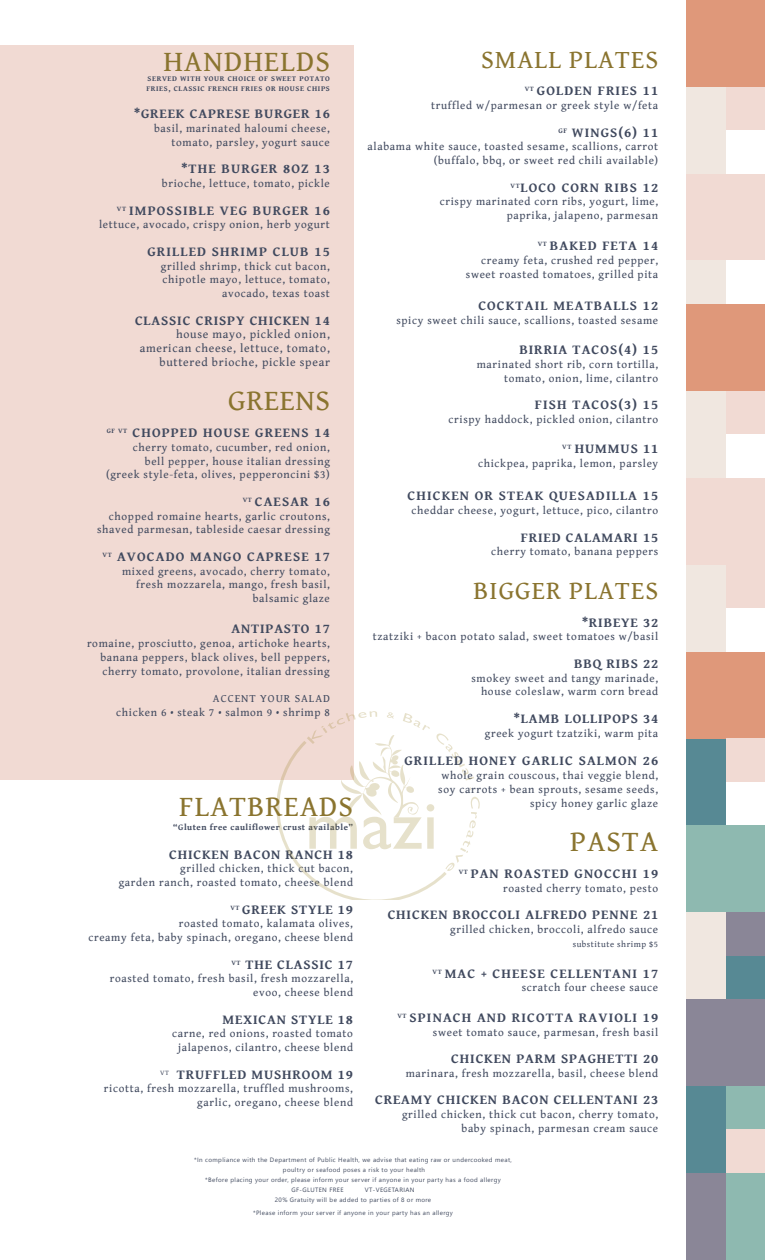
<style>
.page{position:relative;width:765px;height:1260px;background:#fff}
.page>*{position:absolute;margin:0;border:0;box-sizing:border-box;transform-origin:0 0}
.t1{font:29.75px "Gentium Book Basic";letter-spacing:.04em;color:#8a742f}
.t2{font:26.25px "Gentium Book Basic";letter-spacing:.04em;color:#8a742f}
.t3{font:700 13.75px "Gentium Book Basic";letter-spacing:.08em;color:#40495e}
.t4{font:700 13.75px "Gentium Book Basic";letter-spacing:.06em;color:#40495e}
.t5{font:11.88px/13.8px "Gentium Book Basic";letter-spacing:.06em;color:#40495e;text-align:right}
.t6{font:11.25px/13.8px "Gentium Book Basic";letter-spacing:.06em;color:#40495e;text-align:right}
.t7{font:700 8.75px "Gentium Book Basic";letter-spacing:.06em;color:#40495e}
.t8{font:8.75px "Gentium Book Basic";letter-spacing:.06em;color:#40495e}
.t9{font:700 7.5px/10px "Gentium Book Basic";letter-spacing:.08em;color:#40495e}
.t10{font:6.25px/10px "Leelawadee UI";letter-spacing:.06em;color:#40495e}
</style>
<div class="page">
<div style="left:0;top:45px;width:353px;height:735px;background:#f1dad3"></div>
<div style="left:686px;top:0;width:79px;height:87px;background:#df987a"></div>
<div style="left:686px;top:87px;width:40px;height:87px;background:#f0e7e0"></div>
<div style="left:726px;top:87px;width:39px;height:43px;background:#f1dad3"></div>
<div style="left:686px;top:174px;width:79px;height:87px;background:#f1dad3"></div>
<div style="left:686px;top:261px;width:40px;height:43px;background:#f0e7e0"></div>
<div style="left:686px;top:304px;width:79px;height:87px;background:#df987a"></div>
<div style="left:686px;top:391px;width:40px;height:87px;background:#f0e7e0"></div>
<div style="left:726px;top:391px;width:39px;height:43px;background:#f1dad3"></div>
<div style="left:686px;top:478px;width:79px;height:87px;background:#f1dad3"></div>
<div style="left:686px;top:565px;width:40px;height:87px;background:#f0e7e0"></div>
<div style="left:726px;top:565px;width:39px;height:43px;background:#f1dad3"></div>
<div style="left:686px;top:652px;width:79px;height:87px;background:#df987a"></div>
<div style="left:686px;top:739px;width:40px;height:87px;background:#578994"></div>
<div style="left:726px;top:739px;width:39px;height:43px;background:#f1dad3"></div>
<div style="left:686px;top:826px;width:79px;height:86px;background:#8eb9b0"></div>
<div style="left:686px;top:912px;width:40px;height:87px;background:#f0e7e0"></div>
<div style="left:726px;top:956px;width:39px;height:43px;background:#578994"></div>
<div style="left:726px;top:912px;width:39px;height:44px;background:#8a8697"></div>
<div style="left:686px;top:999px;width:79px;height:87px;background:#8a8697"></div>
<div style="left:686px;top:1086px;width:40px;height:87px;background:#578994"></div>
<div style="left:726px;top:1086px;width:39px;height:44px;background:#8eb9b0"></div>
<div style="left:726px;top:1130px;width:39px;height:43px;background:#f1dad3"></div>
<div style="left:686px;top:1173px;width:40px;height:87px;background:#8a8697"></div>
<div style="left:726px;top:1173px;width:39px;height:87px;background:#8eb9b0"></div>
<svg style="left:276px;top:711px;width:204px;height:189px"></svg>
<h1 class="t1" style="left:163px;top:39px;width:168px">HANDHELDS</h1>
<p class="t9" style="left:146px;top:73px;width:185px">SERVED WITH YOUR CHOICE OF SWEET POTATO<br>FRIES, CLASSIC FRENCH FRIES OR HOUSE CHIPS</p>
<p class="t4" style="left:134px;top:104px;width:197px">*GREEK CAPRESE BURGER 16</p>
<p class="t6" style="left:154px;top:121px;width:177px">basil, marinated haloumi cheese, tomato, parsley, yogurt sauce</p>
<p class="t3" style="left:182px;top:159px;width:150px">*THE BURGER 8OZ 13</p>
<p class="t6" style="left:162px;top:176px;width:169px">brioche, lettuce, tomato, pickle</p>
<p class="t3" style="left:117px;top:200px;width:214px"><sup>VT</sup> IMPOSSIBLE VEG BURGER 16</p>
<p class="t6" style="left:99px;top:218px;width:232px">lettuce, avocado, crispy onion, herb yogurt</p>
<p class="t3" style="left:147px;top:241px;width:184px">GRILLED SHRIMP CLUB 15</p>
<p class="t6" style="left:161px;top:259px;width:171px">grilled shrimp, thick cut bacon, chipotle mayo, lettuce, tomato, avocado, texas toast</p>
<p class="t4" style="left:135px;top:310px;width:196px">CLASSIC CRISPY CHICKEN 14</p>
<p class="t5" style="left:140px;top:327px;width:192px">house mayo, pickled onion, american cheese, lettuce, tomato, buttered brioche, pickle spear</p>
<h1 class="t1" style="left:228px;top:378px;width:103px">GREENS</h1>
<p class="t3" style="left:107px;top:422px;width:225px"><sup>GF</sup> <sup>VT</sup> CHOPPED HOUSE GREENS 14</p>
<p class="t6" style="left:106px;top:440px;width:225px">cherry tomato, cucumber, red onion,<br>bell pepper, house italian dressing<br>(greek style-feta, olives, pepperoncini $3)</p>
<p class="t3" style="left:243px;top:491px;width:89px"><sup>VT</sup> CAESAR 16</p>
<p class="t6" style="left:97px;top:509px;width:234px">chopped romaine hearts, garlic croutons, shaved parmesan, tableside caesar dressing</p>
<p class="t3" style="left:103px;top:546px;width:229px"><sup>VT</sup> AVOCADO MANGO CAPRESE 17</p>
<p class="t6" style="left:122px;top:564px;width:209px">mixed greens, avocado, cherry tomato, fresh mozzarela, mango, fresh basil, balsamic glaze</p>
<p class="t4" style="left:232px;top:619px;width:100px">ANTIPASTO 17</p>
<p class="t6" style="left:100px;top:636px;width:231px;text-align:justify;text-indent:-13px">romaine, prosciutto, genoa, artichoke hearts, banana peppers, black olives, bell peppers, cherry tomato, provolone, italian dressing</p>
<p class="t6" style="left:116px;top:691px;width:215px">ACCENT YOUR SALAD<br>chicken 6 • steak 7 • salmon 9 • shrimp 8</p>
<h1 class="t1" style="left:179px;top:784px;width:175px">FLATBREADS</h1>
<p class="t7" style="left:173px;top:820px;width:181px">“Gluten free cauliflower crust available”</p>
<p class="t4" style="left:169px;top:844px;width:185px">CHICKEN BACON RANCH 18</p>
<p class="t6" style="left:119px;top:861px;width:236px">grilled chicken, thick cut bacon,<br>garden ranch, roasted tomato, cheese blend</p>
<p class="t4" style="left:231px;top:899px;width:124px"><sup>VT</sup> GREEK STYLE 19</p>
<p class="t6" style="left:88px;top:916px;width:266px">roasted tomato, kalamata olives,<br>creamy feta, baby spinach, oregano, cheese blend</p>
<p class="t4" style="left:231px;top:954px;width:123px"><sup>VT</sup> THE CLASSIC 17</p>
<p class="t6" style="left:110px;top:971px;width:245px">roasted tomato, fresh basil, fresh mozzarella, evoo, cheese blend</p>
<p class="t4" style="left:223px;top:1009px;width:132px">MEXICAN STYLE 18</p>
<p class="t6" style="left:172px;top:1026px;width:182px;text-align:center">carne, red onions, roasted tomato jalapenos, cilantro, cheese blend</p>
<p class="t4" style="left:160px;top:1064px;width:194px"><sup>VT</sup> TRUFFLED MUSHROOM 19</p>
<p class="t6" style="left:104px;top:1081px;width:251px">ricotta, fresh mozzarella, truffled mushrooms, garlic, oregano, cheese blend</p>
<h2 class="t2" style="left:481px;top:40px;width:179px">SMALL PLATES</h2>
<p class="t3" style="left:525px;top:81px;width:135px"><sup>VT</sup> GOLDEN FRIES 11</p>
<p class="t6" style="left:431px;top:98px;width:229px">truffled w/parmesan or greek style w/feta</p>
<p class="t3" style="left:558px;top:122px;width:101px"><sup>GF</sup> WINGS(6) 11</p>
<p class="t6" style="left:368px;top:140px;width:292px">alabama white sauce, toasted sesame, scallions, carrot (buffalo, bbq, or sweet red chili available)</p>
<p class="t3" style="left:511px;top:177px;width:149px"><sup>VT</sup>LOCO CORN RIBS 12</p>
<p class="t6" style="left:440px;top:195px;width:220px">crispy marinated corn ribs, yogurt, lime, paprika, jalapeno, parmesan</p>
<p class="t3" style="left:538px;top:236px;width:122px"><sup>VT</sup> BAKED FETA 14</p>
<p class="t6" style="left:466px;top:253px;width:194px">creamy feta, crushed red pepper, sweet roasted tomatoes, grilled pita</p>
<p class="t3" style="left:478px;top:296px;width:181px">COCKTAIL MEATBALLS 12</p>
<p class="t6" style="left:396px;top:313px;width:263px">spicy sweet chili sauce, scallions, toasted sesame</p>
<p class="t3" style="left:520px;top:339px;width:140px">BIRRIA TACOS(4) 15</p>
<p class="t6" style="left:477px;top:357px;width:183px">marinated short rib, corn tortilla, tomato, onion, lime, cilantro</p>
<p class="t3" style="left:535px;top:394px;width:125px">FISH TACOS(3) 15</p>
<p class="t6" style="left:449px;top:412px;width:211px">crispy haddock, pickled onion, cilantro</p>
<p class="t4" style="left:562px;top:438px;width:97px"><sup>VT</sup> HUMMUS 11</p>
<p class="t6" style="left:478px;top:456px;width:182px">chickpea, paprika, lemon, parsley</p>
<p class="t3" style="left:408px;top:486px;width:252px">CHICKEN OR STEAK QUESADILLA 15</p>
<p class="t6" style="left:412px;top:503px;width:248px">cheddar cheese, yogurt, lettuce, pico, cilantro</p>
<p class="t4" style="left:521px;top:527px;width:139px">FRIED CALAMARI 15</p>
<p class="t6" style="left:491px;top:545px;width:169px">cherry tomato, banana peppers</p>
<h2 class="t2" style="left:474px;top:571px;width:186px">BIGGER PLATES</h2>
<p class="t4" style="left:582px;top:612px;width:78px">*RIBEYE 32</p>
<p class="t6" style="left:373px;top:630px;width:287px">tzatziki + bacon potato salad, sweet tomatoes w/basil</p>
<p class="t4" style="left:574px;top:653px;width:86px">BBQ RIBS 22</p>
<p class="t6" style="left:471px;top:671px;width:188px">smokey sweet and tangy marinade, house coleslaw, warm corn bread</p>
<p class="t4" style="left:514px;top:708px;width:146px">*LAMB LOLLIPOPS 34</p>
<p class="t6" style="left:485px;top:726px;width:175px">greek yogurt tzatziki, warm pita</p>
<p class="t3" style="left:404px;top:750px;width:255px">GRILLED HONEY GARLIC SALMON 26</p>
<p class="t6" style="left:438px;top:768px;width:221px">whole grain couscous, thai veggie blend, soy carrots + bean sprouts, sesame seeds, spicy honey garlic glaze</p>
<h1 class="t1" style="left:570px;top:819px;width:89px">PASTA</h1>
<p class="t3" style="left:459px;top:863px;width:201px"><sup>VT</sup> PAN ROASTED GNOCCHI 19</p>
<p class="t6" style="left:503px;top:881px;width:157px">roasted cherry tomato, pesto</p>
<p class="t4" style="left:388px;top:905px;width:272px">CHICKEN BROCCOLI ALFREDO PENNE 21</p>
<p class="t6" style="left:450px;top:922px;width:210px">grilled chicken, broccoli, alfredo sauce</p>
<p class="t8" style="left:573px;top:938px;width:87px">substitute shrimp $5</p>
<p class="t3" style="left:432px;top:963px;width:227px"><sup>VT</sup> MAC + CHEESE CELLENTANI 17</p>
<p class="t6" style="left:522px;top:980px;width:138px">scratch four cheese sauce</p>
<p class="t3" style="left:397px;top:1007px;width:262px"><sup>VT</sup> SPINACH AND RICOTTA RAVIOLI 19</p>
<p class="t6" style="left:433px;top:1025px;width:227px">sweet tomato sauce, parmesan, fresh basil</p>
<p class="t4" style="left:451px;top:1048px;width:208px">CHICKEN PARM SPAGHETTI 20</p>
<p class="t6" style="left:406px;top:1066px;width:254px">marinara, fresh mozzarella, basil, cheese blend</p>
<p class="t4" style="left:375px;top:1089px;width:284px">CREAMY CHICKEN BACON CELLENTANI 23</p>
<p class="t6" style="left:402px;top:1107px;width:258px">grilled chicken, thick cut bacon, cherry tomato, baby spinach, parmesan cream sauce</p>
<p class="t10" style="left:194px;top:1155px;width:319px">*In compliance with the Department of Public Health, we advise that eating raw or undercooked meat,</p>
<p class="t10" style="left:283px;top:1165px;width:144px">poultry or seafood poses a risk to your health</p>
<p class="t10" style="left:205px;top:1175px;width:297px">*Before placing your order, please inform your server if anyone in your party has a food allergy</p>
<p class="t10" style="left:292px;top:1185px;width:54px">GF-GLUTEN FREE</p>
<p class="t10" style="left:275px;top:1185px;width:158px;text-indent:90px">VT-VEGETARIAN<br>20% Gratuity will be added to parties of 8 or more</p>
<p class="t10" style="left:253px;top:1207px;width:201px">*Please inform your server if anyone in your party has an allergy</p>
</div>
